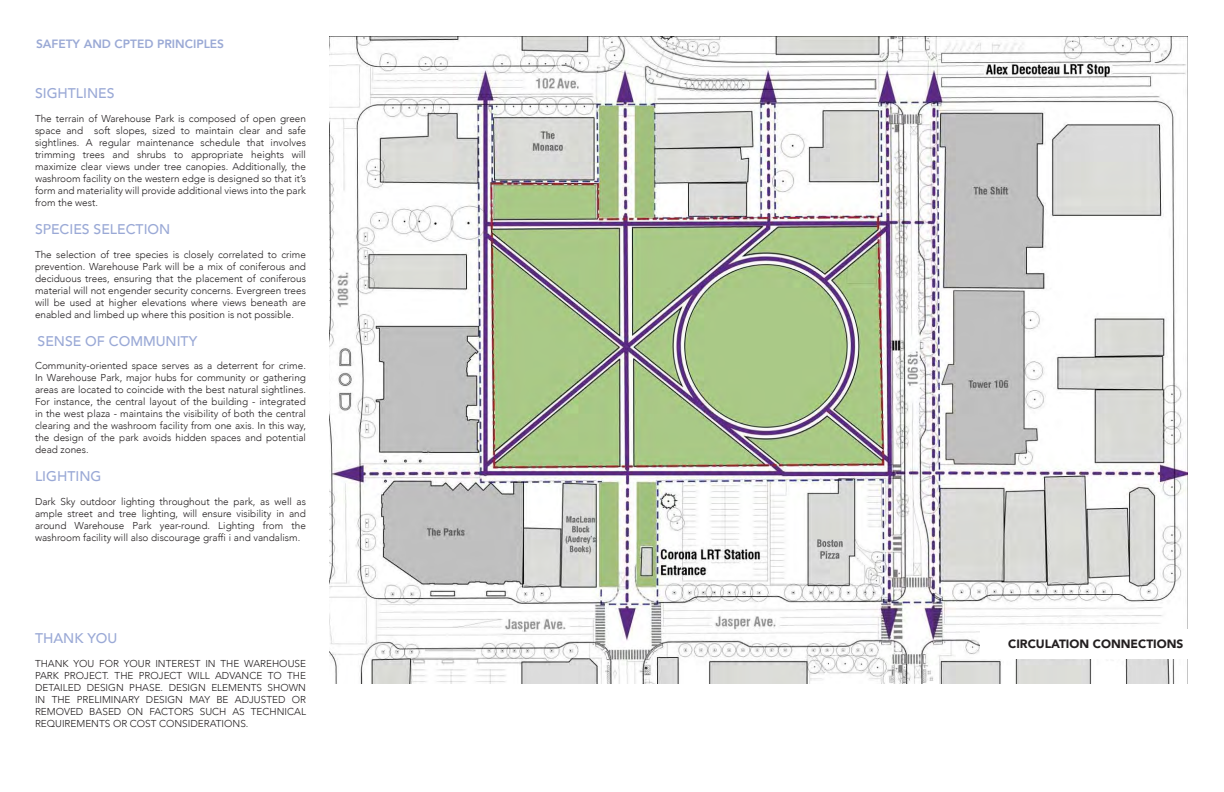
<style>
.page{position:relative;width:1224px;height:792px;background:#fff}
.page>*{position:absolute;margin:0;border:0;box-sizing:border-box;transform-origin:0 0}
.t1{font:500 14px "Avenir";color:#9aa9d6}
.t2{font:800 12px "Avenir";color:#9aa9d5}
.t3{font:900 12px "Avenir";color:#231f20}
.t4{font:300 10px/12px "Avenir";color:#231f20;text-align:justify}
</style>
<div class="page">
<img style="left:329px;top:36px;width:859px;height:648px">
<div style="left:981px;top:629px;width:207px;height:29px;background:#fff"></div>
<p class="t2" style="left:36px;top:34px;width:190px">SAFETY AND CPTED PRINCIPLES</p>
<h1 class="t1" style="left:35px;top:81px;width:81px">SIGHTLINES</h1>
<p class="t4" style="left:35px;top:113px;width:273px">The terrain of Warehouse Park is composed of open green space and soft slopes, sized to maintain clear and safe sightlines. A regular maintenance schedule that involves trimming trees and shrubs to appropriate heights will maximize clear views under tree canopies. Additionally, the washroom facility on the western edge is designed so that it’s form and materiality will provide additional views into the park from the west.</p>
<h1 class="t1" style="left:35px;top:217px;width:137px">SPECIES SELECTION</h1>
<p class="t4" style="left:35px;top:249px;width:273px">The selection of tree species is closely correlated to crime prevention. Warehouse Park will be a mix of coniferous and deciduous trees, ensuring that the placement of coniferous material will not engender security concerns. Evergreen trees will be used at higher elevations where views beneath are enabled and limbed up where this position is not possible.</p>
<h1 class="t1" style="left:38px;top:329px;width:161px">SENSE OF COMMUNITY</h1>
<p class="t4" style="left:35px;top:360px;width:273px">Community-oriented space serves as a deterrent for crime.<br>In Warehouse Park, major hubs for community or gathering areas are located to coincide with the best natural sightlines.<br>For instance, the central layout of the building - integrated in the west plaza - maintains the visibility of both the central clearing and the washroom facility from one axis. In this way, the design of the park avoids hidden spaces and potential dead zones.</p>
<h1 class="t1" style="left:35px;top:464px;width:68px">LIGHTING</h1>
<p class="t4" style="left:35px;top:496px;width:273px">Dark Sky outdoor lighting throughout the park, as well as ample street and tree lighting, will ensure visibility in and around Warehouse Park year-round. Lighting from the washroom facility will also discourage graffi i and vandalism.</p>
<h1 class="t1" style="left:35px;top:626px;width:84px">THANK YOU</h1>
<p class="t4" style="left:35px;top:657px;width:273px">THANK YOU FOR YOUR INTEREST IN THE WAREHOUSE PARK PROJECT. THE PROJECT WILL ADVANCE TO THE DETAILED DESIGN PHASE. DESIGN ELEMENTS SHOWN IN THE PRELIMINARY DESIGN MAY BE ADJUSTED OR REMOVED BASED ON FACTORS SUCH AS TECHNICAL REQUIREMENTS OR COST CONSIDERATIONS.</p>
<p class="t3" style="left:1008px;top:633px;width:177px">CIRCULATION CONNECTIONS</p>
</div>
